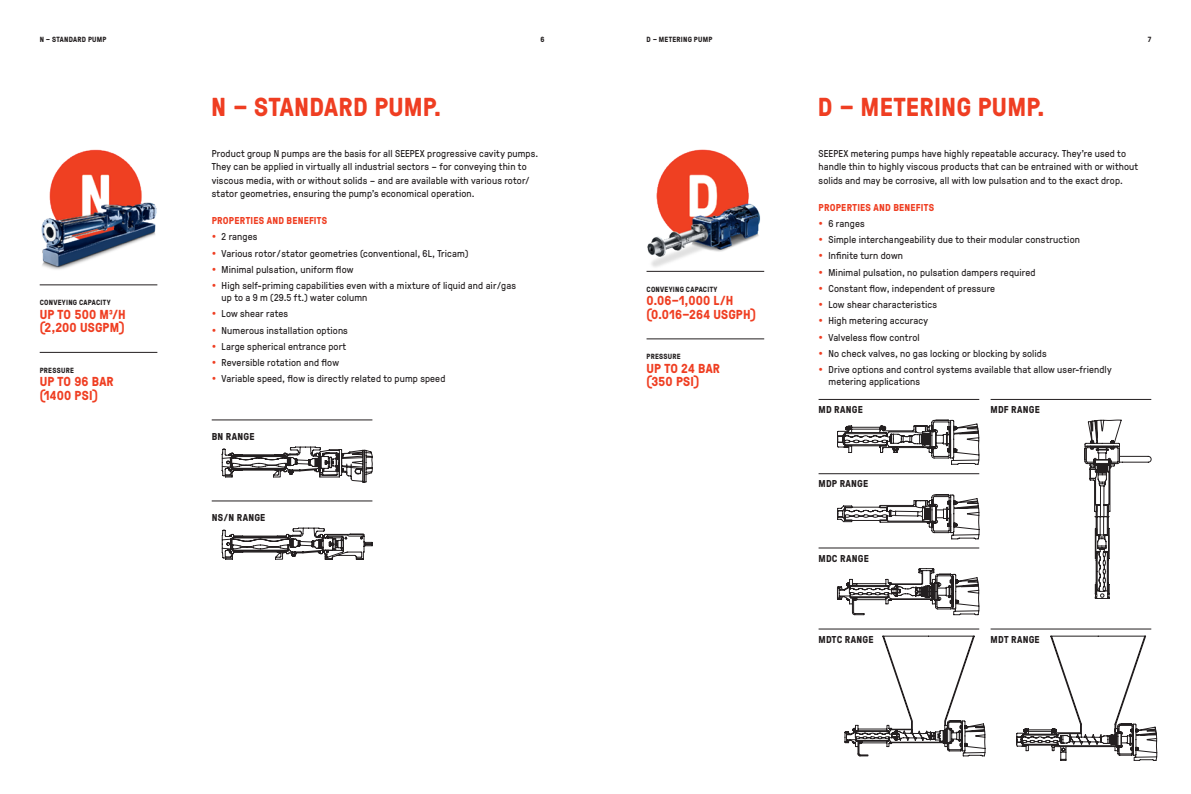
<style>
.page{position:relative;width:1191px;height:794px;background:#fff}
.page>*{position:absolute;margin:0;border:0;box-sizing:border-box;transform-origin:0 0}
.Headline_S_26pt{font:700 26px "GT Pressura";letter-spacing:.01em;color:#ef3e22}
.Marginatext_Hervorhe{font:700 13px/13.5px "GT Pressura";letter-spacing:.015em;color:#ef3e22}
.Marginaltext_Headlin{font:700 13px/13.5px "GT Pressura";letter-spacing:.015em;color:#ef3e22}
.Copytext_10pt{font:10px/13.5px "GT Pressura";letter-spacing:.015em;color:#231f20}
.Copytext_Headline_10{font:700 10px "GT Pressura";letter-spacing:.025em;color:#231f20}
.Copytext_Headline_10-2{font:700 10px "GT Pressura";letter-spacing:.025em;color:#ef3e22}
.Marginaltext_Headlin-2{font:700 7.5px "GT Pressura";letter-spacing:.035em;color:#231f20}
.Spitzzeile_7_5pt{font:700 7.5px "GT Pressura";letter-spacing:.03em;color:#231f20}
</style>
<div class="page">
<hr style="left:212px;top:420px;width:160px;height:1px;background:#231f20">
<hr style="left:212px;top:501px;width:160px;height:1px;background:#231f20">
<hr style="left:40px;top:285px;width:117px;height:1px;background:#231f20">
<hr style="left:40px;top:352px;width:117px;height:1px;background:#231f20">
<svg style="left:222px;top:447px;width:150px;height:35px"></svg>
<svg style="left:222px;top:528px;width:151px;height:31px"></svg>
<hr style="left:990px;top:629px;width:161px;height:1px;background:#231f20">
<hr style="left:646px;top:271px;width:118px;height:1px;background:#231f20">
<hr style="left:646px;top:339px;width:118px;height:1px;background:#231f20">
<hr style="left:818px;top:548px;width:161px;height:1px;background:#231f20">
<svg style="left:837px;top:568px;width:142px;height:47px"></svg>
<hr style="left:818px;top:629px;width:161px;height:1px;background:#231f20">
<svg style="left:844px;top:636px;width:141px;height:120px"></svg>
<svg style="left:1016px;top:636px;width:141px;height:125px"></svg>
<hr style="left:818px;top:473px;width:161px;height:1px;background:#231f20">
<svg style="left:837px;top:494px;width:142px;height:45px"></svg>
<hr style="left:990px;top:399px;width:161px;height:1px;background:#231f20">
<svg style="left:1084px;top:420px;width:67px;height:179px"></svg>
<hr style="left:818px;top:399px;width:161px;height:1px;background:#231f20">
<svg style="left:837px;top:419px;width:142px;height:46px"></svg>
<img style="left:41px;top:149px;width:116px;height:121px">
<img style="left:646px;top:149px;width:118px;height:122px">
<p class="Spitzzeile_7_5pt" style="left:40px;top:34px;width:68px">N – STANDARD PUMP</p>
<p class="Marginaltext_Headlin-2" style="left:540px;top:34px;width:6px">6</p>
<p class="Marginaltext_Headlin-2" style="left:1147px;top:34px;width:5px">7</p>
<p class="Spitzzeile_7_5pt" style="left:646px;top:34px;width:67px">D – METERING PUMP</p>
<p class="Marginaltext_Headlin-2" style="left:40px;top:297px;width:72px">CONVEYING CAPACITY</p>
<p class="Marginatext_Hervorhe" style="left:40px;top:307px;width:88px">UP TO 500 M3/H</p>
<p class="Marginatext_Hervorhe" style="left:40px;top:320px;width:86px">(2,200 USGPM)</p>
<p class="Marginaltext_Headlin-2" style="left:40px;top:364px;width:36px">PRESSURE</p>
<p class="Marginaltext_Headlin" style="left:40px;top:374px;width:76px">UP TO 96 BAR (1400 PSI)</p>
<p class="Headline_S_26pt" style="left:211px;top:88px;width:231px">N – STANDARD PUMP.</p>
<p class="Copytext_10pt" style="left:212px;top:146px;width:328px">Product group N pumps are the basis for all SEEPEX progressive cavity pumps.<br>They can be applied in virtually all industrial sectors – for conveying thin to viscous media, with or without solids – and are available with various rotor/ stator geometries, ensuring the pump’s economical operation.</p>
<p class="Copytext_Headline_10-2" style="left:212px;top:213px;width:117px">PROPERTIES AND BENEFITS</p>
<p class="Copytext_10pt" style="left:222px;top:229px;width:37px">2 ranges</p>
<p class="Copytext_10pt" style="left:222px;top:246px;width:248px">Various rotor/stator geometries (conventional, 6L, Tricam)</p>
<p class="Copytext_10pt" style="left:222px;top:262px;width:133px">Minimal pulsation, uniform flow</p>
<p class="Copytext_10pt" style="left:222px;top:279px;width:296px;line-height:12px">High self-priming capabilities even with a mixture of liquid and air/gas up to a 9 m (29.5 ft.) water column</p>
<p class="Copytext_10pt" style="left:222px;top:306px;width:68px">Low shear rates</p>
<p class="Copytext_10pt" style="left:222px;top:323px;width:128px">Numerous installation options</p>
<p class="Copytext_10pt" style="left:222px;top:339px;width:126px">Large spherical entrance port</p>
<p class="Copytext_10pt" style="left:222px;top:355px;width:119px">Reversible rotation and flow</p>
<p class="Copytext_10pt" style="left:222px;top:371px;width:225px">Variable speed, flow is directly related to pump speed</p>
<p class="Copytext_Headline_10" style="left:212px;top:429px;width:44px">BN RANGE</p>
<p class="Copytext_Headline_10" style="left:212px;top:510px;width:55px">NS/N RANGE</p>
<p class="Marginaltext_Headlin-2" style="left:646px;top:283px;width:72px">CONVEYING CAPACITY</p>
<p class="Marginatext_Hervorhe" style="left:646px;top:293px;width:111px">0.06–1,000 L/H (0.016–264 USGPH)</p>
<p class="Marginaltext_Headlin-2" style="left:646px;top:351px;width:36px">PRESSURE</p>
<p class="Marginaltext_Headlin" style="left:646px;top:361px;width:75px">UP TO 24 BAR (350 PSI)</p>
<p class="Headline_S_26pt" style="left:818px;top:88px;width:228px">D – METERING PUMP.</p>
<p class="Copytext_10pt" style="left:818px;top:146px;width:321px">SEEPEX metering pumps have highly repeatable accuracy. They’re used to handle thin to highly viscous products that can be entrained with or without solids and may be corrosive, all with low pulsation and to the exact drop.</p>
<p class="Copytext_Headline_10-2" style="left:818px;top:200px;width:117px">PROPERTIES AND BENEFITS</p>
<p class="Copytext_10pt" style="left:828px;top:216px;width:38px">6 ranges</p>
<p class="Copytext_10pt" style="left:828px;top:232px;width:253px">Simple interchangeability due to their modular construction</p>
<p class="Copytext_10pt" style="left:828px;top:248px;width:76px">Infinite turn down</p>
<p class="Copytext_10pt" style="left:828px;top:265px;width:208px">Minimal pulsation, no pulsation dampers required</p>
<p class="Copytext_10pt" style="left:828px;top:281px;width:168px">Constant flow, independent of pressure</p>
<p class="Copytext_10pt" style="left:828px;top:297px;width:110px">Low shear characteristics</p>
<p class="Copytext_10pt" style="left:828px;top:313px;width:101px">High metering accuracy</p>
<p class="Copytext_10pt" style="left:828px;top:330px;width:93px">Valveless flow control</p>
<p class="Copytext_10pt" style="left:828px;top:346px;width:220px">No check valves, no gas locking or blocking by solids</p>
<p class="Copytext_10pt" style="left:828px;top:363px;width:285px;line-height:12px">Drive options and control systems available that allow user-friendly metering applications</p>
<p class="Copytext_Headline_10" style="left:818px;top:402px;width:46px">MD RANGE</p>
<p class="Copytext_Headline_10" style="left:990px;top:402px;width:51px">MDF RANGE</p>
<p class="Copytext_Headline_10" style="left:818px;top:476px;width:51px">MDP RANGE</p>
<p class="Copytext_Headline_10" style="left:818px;top:551px;width:52px">MDC RANGE</p>
<p class="Copytext_Headline_10" style="left:818px;top:632px;width:57px">MDTC RANGE</p>
<p class="Copytext_Headline_10" style="left:990px;top:632px;width:51px">MDT RANGE</p>
</div>
